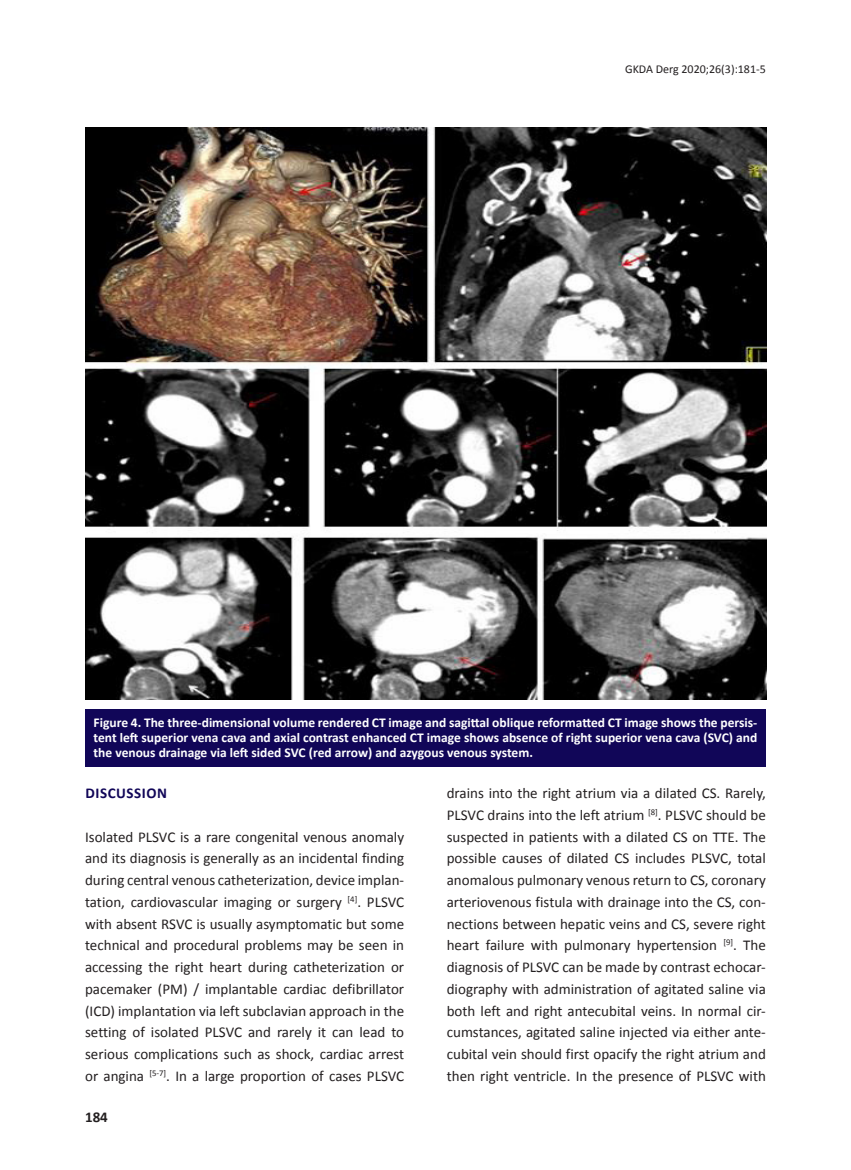
<style>
.page{position:relative;width:851px;height:1170px;background:#fff}
.page>*{position:absolute;margin:0;border:0;box-sizing:border-box;transform-origin:0 0}
.t1{font:15px/21.8px "Calibri";color:#231f20;text-align:justify}
.t2{font:700 15px "Calibri";letter-spacing:.04em;color:#110658}
.t3{font:700 15px "Calibri";color:#231f20}
.t4{font:700 13.5px/15px "Calibri";color:#fff;text-align:justify}
.t5{font:12px "Calibri";color:#231f20}
</style>
<div class="page">
<img style="left:85px;top:128px;width:681px;height:571px">
<div style="left:85px;top:709px;width:680px;height:57px;background:#110658"></div>
<p class="t5" style="left:625px;top:61px;width:142px">GKDA Derg 2020;26(3):181-5</p>
<p class="t4" style="left:94px;top:714px;width:665px">Figure 4. The three-dimensional volume rendered CT image and sagittal oblique reformatted CT image shows the persis&shy;tent left superior vena cava and axial contrast enhanced CT image shows absence of right superior vena cava (SVC) and the venous drainage via left sided SVC (red arrow) and azygous venous system.</p>
<p class="t2" style="left:85px;top:783px;width:83px">Discussion</p>
<p class="t1" style="left:85px;top:825px;width:320px">Isolated PLSVC is a rare congenital venous anomaly and its diagnosis is generally as an incidental finding during central venous catheterization, device implan&shy;tation, cardiovascular imaging or surgery <sup>[4]</sup>. PLSVC with absent RSVC is usually asymptomatic but some technical and procedural problems may be seen in accessing the right heart during catheterization or pacemaker (PM) / implantable cardiac defibrillator (ICD) implantation via left subclavian approach in the setting of isolated PLSVC and rarely it can lead to serious complications such as shock, cardiac arrest or angina <sup>[5-7]</sup>. In a large proportion of cases PLSVC</p>
<p class="t3" style="left:85px;top:1107px;width:24px">184</p>
<p class="t1" style="left:446px;top:781px;width:320px">drains into the right atrium via a dilated CS. Rarely, PLSVC drains into the left atrium <sup>[8]</sup>. PLSVC should be suspected in patients with a dilated CS on TTE. The possible causes of dilated CS includes PLSVC, total anomalous pulmonary venous return to CS, coronary arteriovenous fistula with drainage into the CS, con&shy;nections between hepatic veins and CS, severe right heart failure with pulmonary hypertension <sup>[9]</sup>. The diagnosis of PLSVC can be made by contrast echocar&shy;diography with administration of agitated saline via both left and right antecubital veins. In normal cir&shy;cumstances, agitated saline injected via either ante&shy;cubital vein should first opacify the right atrium and then right ventricle. In the presence of PLSVC with</p>
</div>
